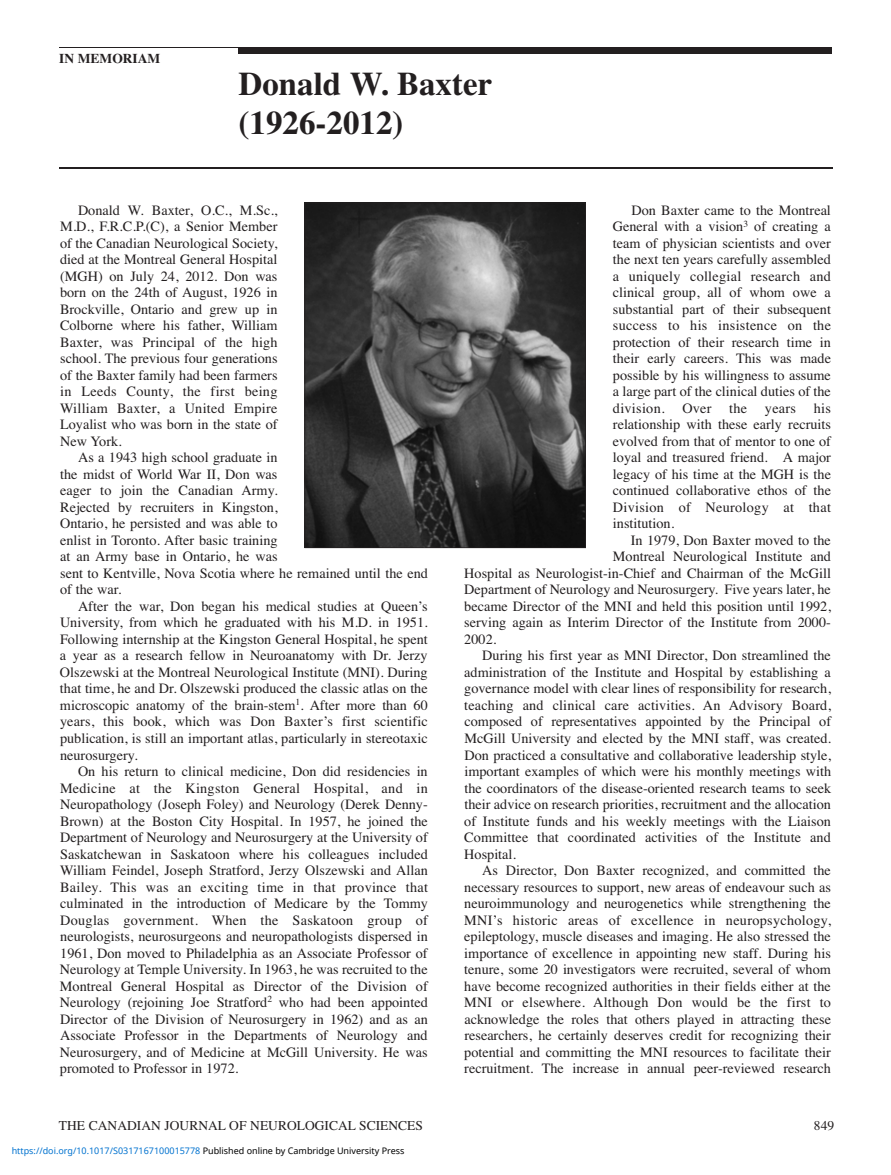
<style>
.page{position:relative;width:891px;height:1175px;background:#fff}
.page>*{position:absolute;margin:0;border:0;box-sizing:border-box;transform-origin:0 0}
.t1{font:700 33px/39px "Times";color:#231f20}
.t2{font:14.25px/16.5px "Times";color:#231f20;text-align:justify}
.t3{font:14.25px "Times";letter-spacing:.02em;color:#231f20}
.t4{font:13.5px "Times";color:#231f20}
.t5{font:700 13.5px "Times";color:#231f20}
.t6{font:9px "Noto Sans";color:#0172cf}
.s1{color:#000}
</style>
<div class="page">
<div style="left:239px;top:47px;width:593px;height:6px;background:#231f20"></div>
<hr style="left:59px;top:47px;width:180px;height:1px;background:#231f20">
<hr style="left:59px;top:167px;width:773px;height:2px;background:#231f20">
<svg style="left:304px;top:202px;width:282px;height:346px;background:#444"></svg>
<p class="t5" style="left:59px;top:51px;width:103px">IN MEMORIAM</p>
<h1 class="t1" style="left:239px;top:64px;width:255px">Donald W. Baxter (1926-2012)</h1>
<p class="t2" style="left:60px;top:202px;width:219px;text-indent:18px">Donald W. Baxter, O.C., M.Sc., M.D., F.R.C.P.(C), a Senior Member of the Canadian Neurological Society, died at the Montreal General Hospital (MGH) on July 24, 2012. Don was born on the 24th of August, 1926 in Brockville, Ontario and grew up in Colborne where his father, William Baxter, was Principal of the high school. The previous four generations of the Baxter family had been farmers in Leeds County, the first being William Baxter, a United Empire Loyalist who was born in the state of New York.</p>
<p class="t2" style="left:60px;top:449px;width:369px;text-align:left;text-indent:18px">As a 1943 high school graduate in<br>the midst of World War II, Don was<br>eager to join the Canadian Army.<br>Rejected by recruiters in Kingston,<br>Ontario, he persisted and was able to<br>enlist in Toronto. After basic training<br>at an Army base in Ontario, he was<br>sent to Kentville, Nova Scotia where he remained until the end of the war.</p>
<p class="t2" style="left:60px;top:598px;width:369px;text-indent:18px">After the war, Don began his medical studies at Queen’s University, from which he graduated with his M.D. in 1951.<br>Following internship at the Kingston General Hospital, he spent a year as a research fellow in Neuroanatomy with Dr. Jerzy Olszewski at the Montreal Neurological Institute (MNI). During that time, he and Dr. Olszewski produced the classic atlas on the microscopic anatomy of the brain-stem<sup>1</sup>. After more than 60 years, this book, which was Don Baxter’s first scientific publication, is still an important atlas, particularly in stereotaxic neurosurgery.</p>
<p class="t2" style="left:60px;top:763px;width:370px;text-indent:18px">On his return to clinical medicine, Don did residencies in Medicine at the Kingston General Hospital, and in Neuropathology (Joseph Foley) and Neurology (Derek Denny-Brown) at the Boston City Hospital. In 1957, he joined the Department of Neurology and Neurosurgery at the University of Saskatchewan in Saskatoon where his colleagues included William Feindel, Joseph Stratford, Jerzy Olszewski and Allan Bailey. This was an exciting time in that province that culminated in the introduction of Medicare by the Tommy Douglas government. When the Saskatoon group of neurologists, neurosurgeons and neuropathologists dispersed in 1961, Don moved to Philadelphia as an Associate Professor of Neurology at Temple University. In 1963, he was recruited to the Montreal General Hospital as Director of the Division of Neurology (rejoining Joe Stratford<sup>2</sup> who had been appointed Director of the Division of Neurosurgery in 1962) and as an Associate Professor in the Departments of Neurology and Neurosurgery, and of Medicine at McGill University. He was promoted to Professor in 1972.</p>
<p class="t2" style="left:613px;top:202px;width:220px;text-indent:19px">Don Baxter came to the Montreal General with a vision<sup>3</sup> of creating a team of physician scientists and over the next ten years carefully assembled a uniquely collegial research and clinical group, all of whom owe a substantial part of their subsequent success to his insistence on the protection of their research time in their early careers. This was made possible by his willingness to assume a large part of the clinical duties of the division. Over the years his relationship with these early recruits evolved from that of mentor to one of loyal and treasured friend. A major legacy of his time at the MGH is the continued collaborative ethos of the Division of Neurology at that institution.</p>
<p class="t2" style="left:631px;top:532px;width:202px">In 1979, Don Baxter moved to the</p>
<p class="t2" style="left:613px;top:548px;width:220px">Montreal Neurological Institute and</p>
<p class="t2" style="left:464px;top:565px;width:368px">Hospital as Neurologist-in-Chief and Chairman of the McGill</p>
<p class="t2" style="left:464px;top:581px;width:368px">Department of Neurology and Neurosurgery. Five years later, he</p>
<p class="t2" style="left:464px;top:598px;width:368px">became Director of the MNI and held this position until 1992,</p>
<p class="t2" style="left:464px;top:614px;width:368px">serving again as Interim Director of the Institute from 2000-</p>
<p class="t2" style="left:464px;top:631px;width:34px">2002.</p>
<p class="t2" style="left:482px;top:647px;width:350px">During his first year as MNI Director, Don streamlined the</p>
<p class="t2" style="left:464px;top:664px;width:368px">administration of the Institute and Hospital by establishing a</p>
<p class="t2" style="left:464px;top:680px;width:368px">governance model with clear lines of responsibility for research,</p>
<p class="t2" style="left:464px;top:697px;width:368px">teaching and clinical care activities. An Advisory Board,</p>
<p class="t2" style="left:464px;top:713px;width:368px">composed of representatives appointed by the Principal of</p>
<p class="t2" style="left:464px;top:730px;width:368px">McGill University and elected by the MNI staff, was created.</p>
<p class="t2" style="left:465px;top:746px;width:368px">Don practiced a consultative and collaborative leadership style,</p>
<p class="t2" style="left:464px;top:763px;width:368px">important examples of which were his monthly meetings with</p>
<p class="t2" style="left:465px;top:779px;width:368px">the coordinators of the disease-oriented research teams to seek</p>
<p class="t2" style="left:464px;top:796px;width:368px">their advice on research priorities, recruitment and the allocation</p>
<p class="t2" style="left:464px;top:812px;width:368px">of Institute funds and his weekly meetings with the Liaison</p>
<p class="t2" style="left:464px;top:829px;width:368px">Committee that coordinated activities of the Institute and</p>
<p class="t2" style="left:464px;top:845px;width:53px">Hospital.</p>
<p class="t2" style="left:482px;top:862px;width:350px">As Director, Don Baxter recognized, and committed the</p>
<p class="t2" style="left:464px;top:878px;width:368px">necessary resources to support, new areas of endeavour such as</p>
<p class="t2" style="left:464px;top:895px;width:368px">neuroimmunology and neurogenetics while strengthening the</p>
<p class="t3" style="left:464px;top:911px;width:368px">MNI’s historic areas of excellence in neuropsychology,</p>
<p class="t2" style="left:464px;top:928px;width:368px">epileptology, muscle diseases and imaging. He also stressed the</p>
<p class="t2" style="left:464px;top:944px;width:368px">importance of excellence in appointing new staff. During his</p>
<p class="t2" style="left:464px;top:961px;width:368px">tenure, some 20 investigators were recruited, several of whom</p>
<p class="t2" style="left:464px;top:977px;width:368px">have become recognized authorities in their fields either at the</p>
<p class="t2" style="left:464px;top:994px;width:368px">MNI or elsewhere. Although Don would be the first to</p>
<p class="t2" style="left:464px;top:1010px;width:368px">acknowledge the roles that others played in attracting these</p>
<p class="t2" style="left:464px;top:1027px;width:368px">researchers, he certainly deserves credit for recognizing their</p>
<p class="t2" style="left:464px;top:1043px;width:368px">potential and committing the MNI resources to facilitate their</p>
<p class="t2" style="left:464px;top:1060px;width:368px">recruitment. The increase in annual peer-reviewed research</p>
<p class="t4" style="left:59px;top:1117px;width:366px">THE CANADIAN JOURNAL OF NEUROLOGICAL SCIENCES</p>
<p class="t4" style="left:814px;top:1117px;width:22px">849</p>
<p class="t6" style="left:12px;top:1143px;width:394px">https://doi.org/10.1017/S0317167100015778 <span class="s1">Published online by Cambridge University Press</span></p>
</div>
